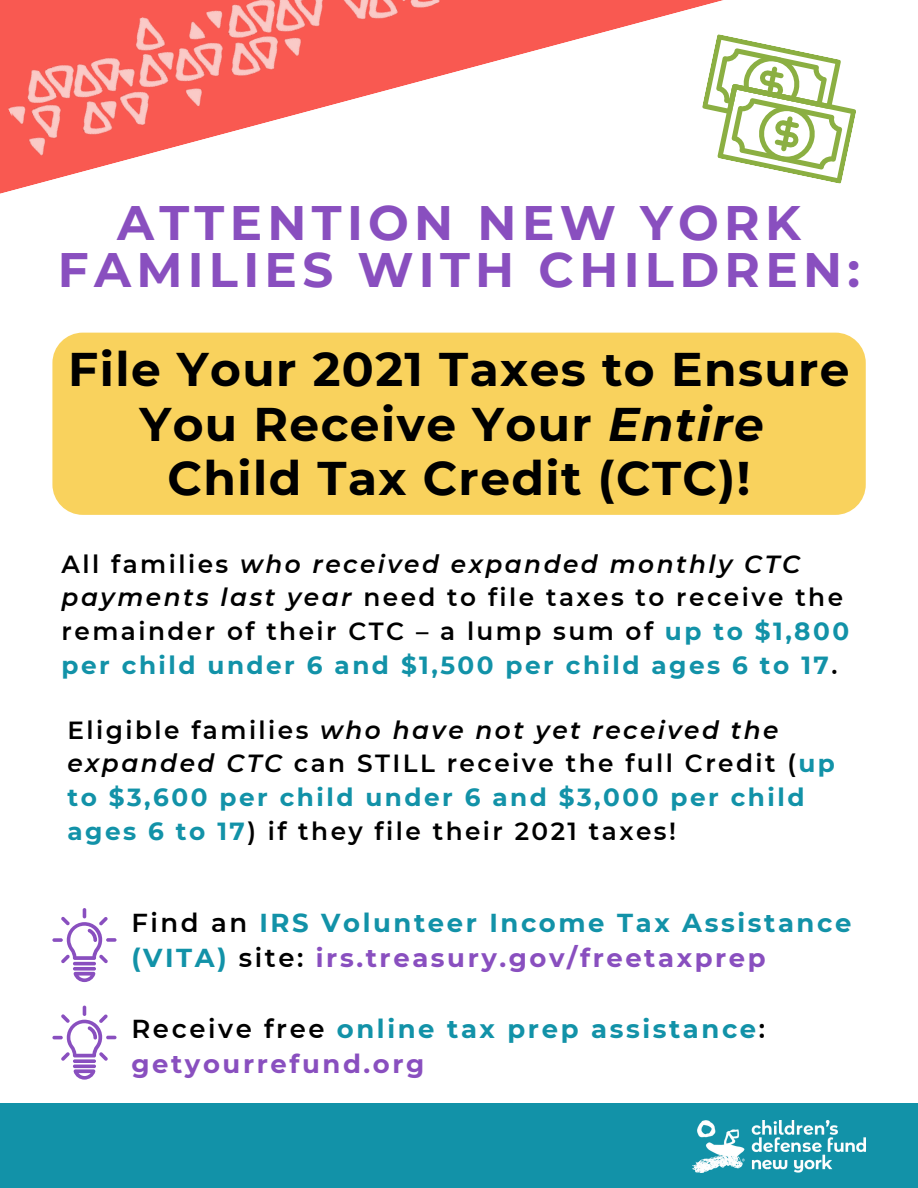
<style>
.page{position:relative;width:918px;height:1188px;background:#fff}
.page>*{position:absolute;margin:0;border:0;box-sizing:border-box;transform-origin:0 0}
.t1{font:700 48.3px/47.7px "Montserrat";letter-spacing:.11em;color:#894fbf;text-align:center}
.t2{font:700 47.1px/54.8px "Montserrat";letter-spacing:.03em;color:#000;text-align:center}
.t3{font:700 25.95px/35.4px "Montserrat";letter-spacing:.1em;color:#1292a8}
.t4{font:600 24.75px/33.6px "Montserrat";letter-spacing:.1em;color:#000}
.s1{font-style:italic}
.s2{font-weight:700;color:#1292a8}
.s3{font-weight:600;color:#000}
.s4{color:#894fbf}
</style>
<div class="page">
<svg style="left:0;top:0;width:723px;height:194px"></svg>
<div style="left:0;top:1103px;width:918px;height:85px;background:#1292a8"></div>
<img style="left:692px;top:1121px;width:174px;height:52px">
<div style="left:52px;top:333px;width:814px;height:182px;background:#f9d25d;border-radius:30px"></div>
<svg style="left:702px;top:34px;width:154px;height:150px"></svg>
<svg style="left:73px;top:967px;width:23px;height:4px"></svg>
<hr style="left:73px;top:962px;width:23px;height:3px;background:#894fbf;border-radius:2px">
<svg style="left:74px;top:972px;width:21px;height:10px"></svg>
<svg style="left:52px;top:938px;width:11px;height:4px"></svg>
<svg style="left:106px;top:938px;width:11px;height:4px"></svg>
<svg style="left:61px;top:908px;width:47px;height:55px"></svg>
<hr style="left:73px;top:1065px;width:23px;height:3px;background:#894fbf;border-radius:2px">
<hr style="left:73px;top:1059px;width:23px;height:4px;background:#894fbf;border-radius:2px">
<svg style="left:74px;top:1069px;width:21px;height:11px"></svg>
<svg style="left:52px;top:1006px;width:65px;height:55px"></svg>
<img style="left:0;top:0;width:476px;height:177px">
<p class="t1" style="left:58px;top:199px;width:804px">ATTENTION NEW YORK<br>FAMILIES WITH CHILDREN:</p>
<p class="t2" style="left:68px;top:341px;width:783px">File Your 2021 Taxes to Ensure<br>You Receive Your <span class="s1">Entire</span></p>
<p class="t2" style="left:168px;top:451px;width:584px">Child Tax Credit (CTC)!</p>
<p class="t4" style="left:62px;top:547px;width:789px">All families <span class="s1">who received expanded monthly CTC payments last year</span> need to file taxes to receive the remainder of their CTC – a lump sum of <span class="s2">up to $1,800 per child under 6 and $1,500 per child ages 6 to 17</span>.</p>
<p class="t4" style="left:68px;top:713px;width:769px">Eligible families <span class="s1">who have not yet received the expanded CTC</span> can STILL receive the full Credit (<span class="s2">up to $3,600 per child under 6 and $3,000 per child ages 6 to 17</span>) if they file their 2021 taxes!</p>
<p class="t3" style="left:131px;top:905px;width:721px"><span class="s3">Find an</span> IRS Volunteer Income Tax Assistance (VITA) <span class="s3">site:</span> <span class="s4">irs.treasury.gov/freetaxprep</span></p>
<p class="t3" style="left:131px;top:1011px;width:635px"><span class="s3">Receive free</span> online tax prep assistance<span class="s3">: </span><span class="s4">getyourrefund.org</span></p>
</div>
